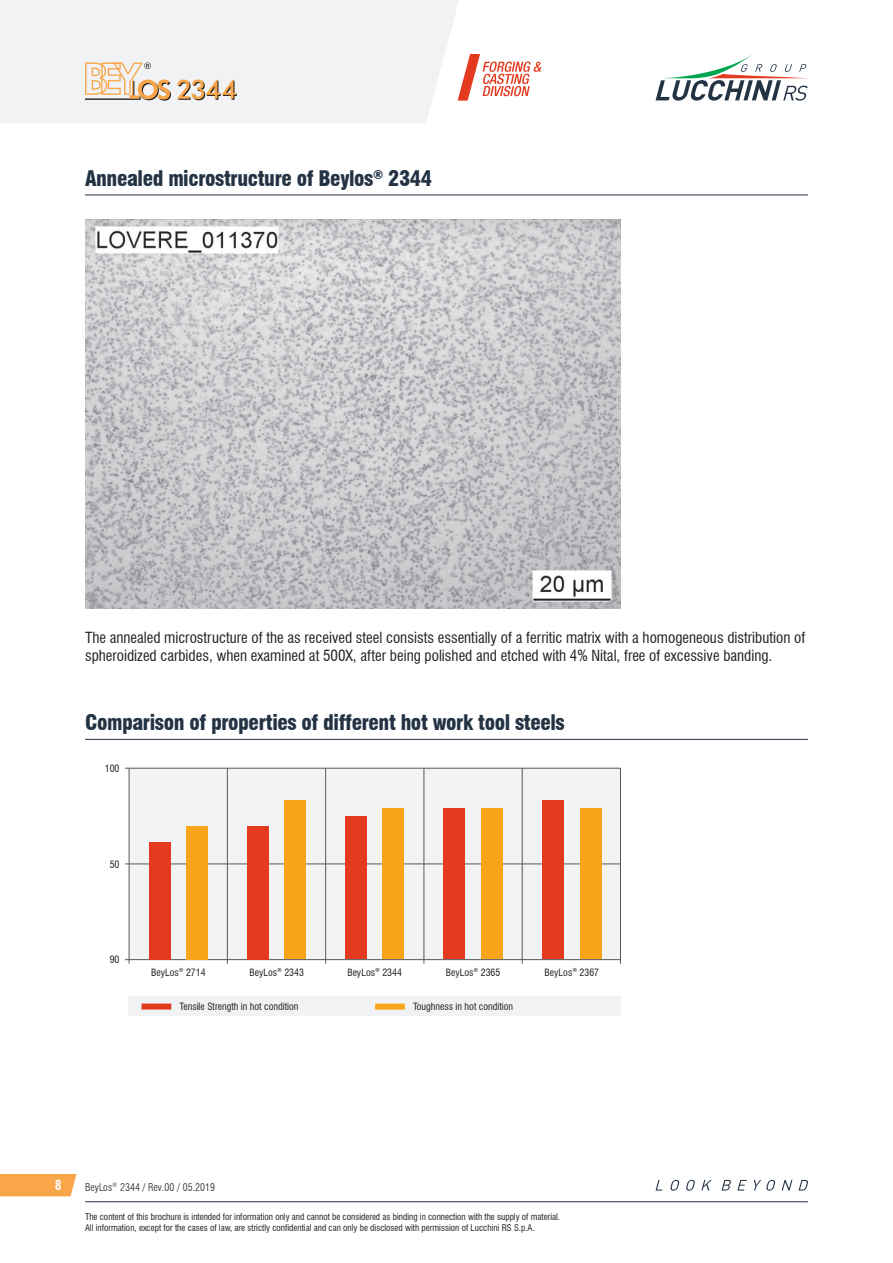
<style>
.page{position:relative;width:893px;height:1263px;background:#fff}
.page>*{position:absolute;margin:0;border:0;box-sizing:border-box;transform-origin:0 0}
.titoli{font:900 condensed 21px "Swiss 721 BT";letter-spacing:-.02em;color:#243344}
.t1{font:condensed 15px/18px "Swiss 721 BT";color:#231f20}
.t2{font:700 condensed 13.5px "Swiss 721 BT";color:#fff}
.t3{font:300 condensed 10.5px "Swiss 721 BT";letter-spacing:.01em;color:#231f20}
.t4{font:condensed 9.75px "Swiss 721 BT";color:#231f20}
.t5{font:condensed 9px/10.8px "Swiss 721 BT";color:#231f20}
</style>
<div class="page">
<div style="left:0;top:1174px;width:77px;height:22px;background:#f9a64a"></div>
<div style="left:0;top:0;width:459px;height:123px;background:#f0f2f3"></div>
<svg style="left:458px;top:54px;width:83px;height:47px"></svg>
<svg style="left:656px;top:54px;width:152px;height:47px"></svg>
<svg style="left:656px;top:1180px;width:152px;height:10px"></svg>
<hr style="left:85px;top:1201px;width:723px;height:1px;background:#243344">
<svg style="left:177px;top:80px;width:60px;height:20px"></svg>
<svg style="left:85px;top:63px;width:86px;height:38px"></svg>
<hr style="left:85px;top:195px;width:723px;height:1px;background:#243344">
<hr style="left:85px;top:739px;width:723px;height:1px;background:#243344">
<div style="left:129px;top:768px;width:492px;height:192px;background:#f2f3f4"></div>
<hr style="left:125px;top:959px;width:495px;height:1px;background:#57585a">
<hr style="left:125px;top:768px;width:495px;height:1px;background:#57585a">
<hr style="left:125px;top:863px;width:495px;height:1px;background:#57585a">
<hr style="left:129px;top:768px;width:1px;height:195px;background:#57585a">
<hr style="left:424px;top:768px;width:1px;height:195px;background:#57585a">
<hr style="left:522px;top:768px;width:1px;height:195px;background:#57585a">
<hr style="left:620px;top:768px;width:1px;height:195px;background:#57585a">
<hr style="left:325px;top:768px;width:1px;height:195px;background:#57585a">
<hr style="left:227px;top:768px;width:1px;height:195px;background:#57585a">
<div style="left:129px;top:997px;width:492px;height:19px;background:#f0f2f3"></div>
<div style="left:145px;top:1003px;width:23px;height:6px;background:#e43b20"></div>
<div style="left:378px;top:1003px;width:24px;height:6px;background:#f9a51b"></div>
<div style="left:149px;top:842px;width:21px;height:117px;background:#e43b20"></div>
<div style="left:186px;top:826px;width:22px;height:133px;background:#f9a51b"></div>
<div style="left:345px;top:816px;width:21px;height:143px;background:#e43b20"></div>
<div style="left:383px;top:808px;width:21px;height:151px;background:#f9a51b"></div>
<div style="left:444px;top:808px;width:21px;height:151px;background:#e43b20"></div>
<div style="left:481px;top:808px;width:21px;height:151px;background:#f9a51b"></div>
<div style="left:247px;top:826px;width:22px;height:133px;background:#e43b20"></div>
<div style="left:285px;top:801px;width:21px;height:158px;background:#f9a51b"></div>
<div style="left:580px;top:808px;width:21px;height:151px;background:#f9a51b"></div>
<div style="left:543px;top:801px;width:21px;height:158px;background:#e43b20"></div>
<img style="left:85px;top:219px;width:536px;height:389px">
<p class="titoli" style="left:85px;top:166px;width:348px">Annealed microstructure of Beylos<sup>®</sup> 2344</p>
<p class="t1" style="left:85px;top:629px;width:722px">The annealed microstructure of the as received steel consists essentially of a ferritic matrix with a homogeneous distribution of spheroidized carbides, when examined at 500X, after being polished and etched with 4% Nital, free of excessive banding.</p>
<p class="titoli" style="left:85px;top:710px;width:481px">Comparison of properties of different hot work tool steels</p>
<p class="t4" style="left:105px;top:762px;width:16px">100</p>
<p class="t4" style="left:110px;top:858px;width:11px">50</p>
<p class="t4" style="left:110px;top:954px;width:11px">90</p>
<p class="t4" style="left:151px;top:966px;width:56px">BeyLos<sup>®</sup> 2714</p>
<p class="t4" style="left:249px;top:966px;width:56px">BeyLos<sup>®</sup> 2343</p>
<p class="t4" style="left:347px;top:966px;width:56px">BeyLos<sup>®</sup> 2344</p>
<p class="t4" style="left:446px;top:966px;width:56px">BeyLos<sup>®</sup> 2365</p>
<p class="t4" style="left:545px;top:966px;width:56px">BeyLos<sup>®</sup> 2367</p>
<p class="t4" style="left:180px;top:1001px;width:120px">Tensile Strength in hot condition</p>
<p class="t4" style="left:413px;top:1001px;width:102px">Toughness in hot condition</p>
<h3 class="t2" style="left:55px;top:1177px;width:8px">8</h3>
<p class="t3" style="left:85px;top:1180px;width:132px">BeyLos<sup>®</sup> 2344 / Rev.00 / 05.2019</p>
<p class="t5" style="left:85px;top:1211px;width:477px">The content of this brochure is intended for information only and cannot be considered as binding in connection with the supply of material.<br>All information, except for the cases of law, are strictly confidential and can only be disclosed with permission of Lucchini RS S.p.A.</p>
</div>
